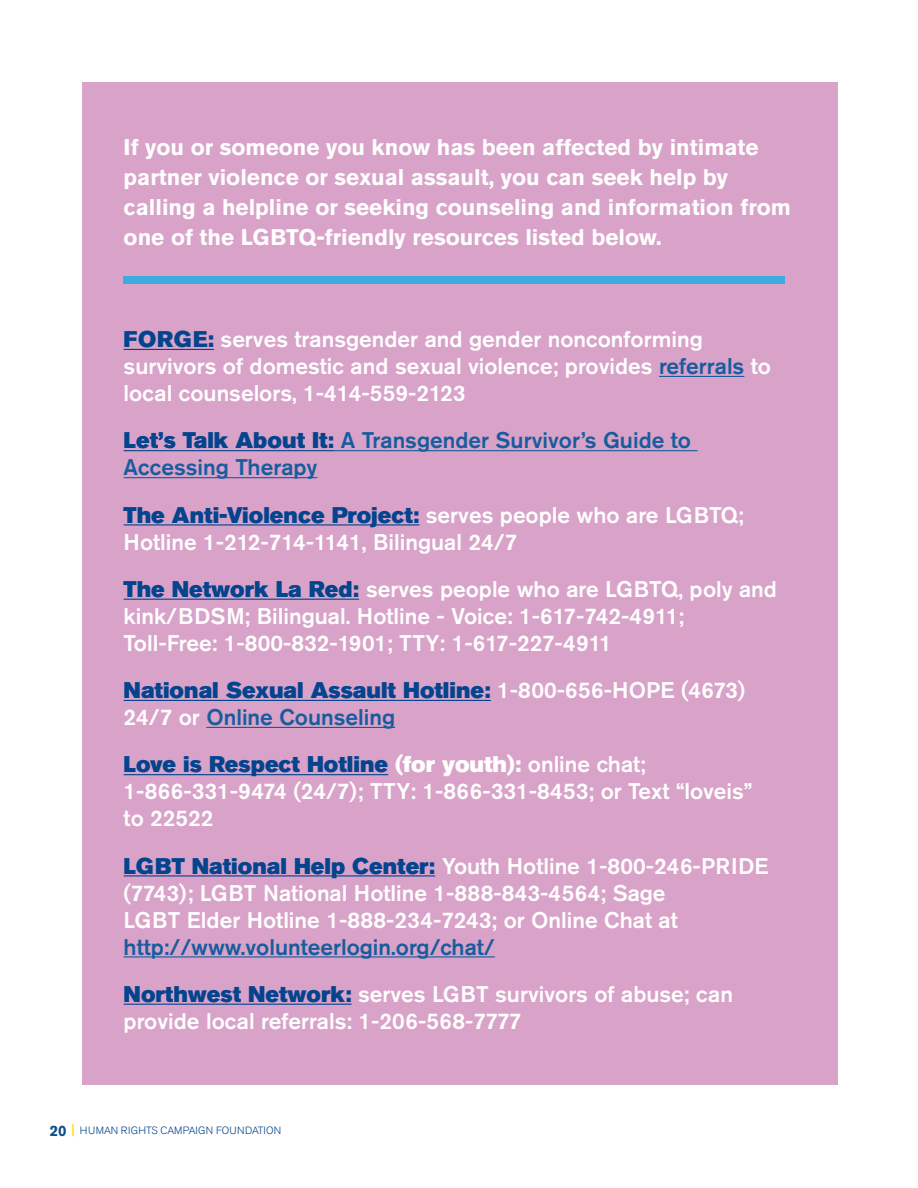
<style>
.page{position:relative;width:918px;height:1188px;background:#fff}
.page>*{position:absolute;margin:0;border:0;box-sizing:border-box;transform-origin:0 0}
.t1{font:500 22.5px/27px "Akzidenz Grotesk Pro";color:#fff}
.Body_Copy_NO_Indent{font:700 22.5px/30px "Akzidenz Grotesk Pro";color:#fff}
.t2{font:22.5px/27px "Akzidenz Grotesk Pro Super";color:#02448d}
.t3{font:500 22.5px/27px "Akzidenz Grotesk Pro";color:#175d9e}
._123_Titles{font:700 15px "Akzidenz Grotesk Pro";color:#0d4d8d}
.t4{font:300 10.5px "Akzidenz Grotesk Pro";letter-spacing:.02em;color:#02448d}
.s1{font-family:"Akzidenz Grotesk Pro Super";font-weight:400;color:#02448d}
.s2{color:#175d9e}
.s3{font-family:"Akzidenz Grotesk Pro";font-weight:500;color:#fff}
.s4{font-family:"Akzidenz Grotesk Pro";font-weight:500;color:#175d9e}
.s5{font-family:"Akzidenz Grotesk Pro Super";font-weight:400}
</style>
<div class="page">
<svg style="left:72px;top:1124px;width:2px;height:12px"></svg>
<div style="left:82px;top:82px;width:756px;height:1002px;background:#d9a2c8"></div>
<hr style="left:124px;top:349px;width:90px;height:1px;background:#02448d">
<hr style="left:659px;top:376px;width:85px;height:1px;background:#175d9e">
<hr style="left:124px;top:450px;width:210px;height:1px;background:#02448d">
<hr style="left:334px;top:450px;width:364px;height:1px;background:#175d9e">
<hr style="left:124px;top:477px;width:193px;height:1px;background:#175d9e">
<hr style="left:124px;top:524px;width:295px;height:1px;background:#02448d">
<hr style="left:124px;top:599px;width:235px;height:1px;background:#02448d">
<hr style="left:124px;top:700px;width:367px;height:1px;background:#02448d">
<hr style="left:206px;top:727px;width:189px;height:1px;background:#175d9e">
<hr style="left:124px;top:774px;width:264px;height:1px;background:#02448d">
<hr style="left:124px;top:875px;width:311px;height:1px;background:#02448d">
<hr style="left:124px;top:956px;width:371px;height:1px;background:#175d9e">
<hr style="left:124px;top:1004px;width:228px;height:1px;background:#02448d">
<div style="left:124px;top:276px;width:661px;height:8px;background:#3daae0"></div>
<p class="Body_Copy_NO_Indent" style="left:124px;top:132px;width:669px">If you or someone you know has been affected by intimate partner violence or sexual assault, you can seek help by calling a helpline or seeking counseling and information from one of the LGBTQ-friendly resources listed below.</p>
<p class="t1" style="left:124px;top:325px;width:649px"><span class="s1">FORGE:</span> serves transgender and gender nonconforming survivors of domestic and sexual violence; provides <span class="s2">referrals</span> to local counselors, 1-414-559-2123</p>
<p class="t3" style="left:124px;top:427px;width:569px"><span class="s1">Let’s Talk About It:</span> A Transgender Survivor’s Guide to<br>Accessing Therapy</p>
<p class="t1" style="left:124px;top:501px;width:622px"><span class="s1">The Anti-Violence Project:</span> serves people who are LGBTQ;<br>Hotline 1-212-714-1141, Bilingual 24/7</p>
<p class="t1" style="left:124px;top:575px;width:655px"><span class="s1">The Network La Red:</span> serves people who are LGBTQ, poly and kink/BDSM; Bilingual. Hotline - Voice: 1-617-742-4911;<br>Toll-Free: 1-800-832-1901; TTY: 1-617-227-4911</p>
<p class="t2" style="left:124px;top:677px;width:623px">National Sexual Assault Hotline: <span class="s3">1-800-656-HOPE (4673)<br>24/7 or</span> <span class="s4">Online Counseling</span></p>
<p class="t1" style="left:124px;top:751px;width:630px"><span class="s1">Love is Respect Hotline</span> <span class="s5">(for youth):</span> online chat;<br>1-866-331-9474 (24/7); TTY: 1-866-331-8453; or Text “loveis” to 22522</p>
<p class="t1" style="left:124px;top:852px;width:646px"><span class="s1">LGBT National Help Center:</span> Youth Hotline 1-800-246-PRIDE (7743); LGBT National Hotline 1-888-843-4564; Sage<br>LGBT Elder Hotline 1-888-234-7243; or Online Chat at <span class="s2">http://www.volunteerlogin.org/chat/</span></p>
<p class="t1" style="left:124px;top:980px;width:611px"><span class="s1">Northwest Network:</span> serves LGBT survivors of abuse; can provide local referrals: 1-206-568-7777</p>
<p class="_123_Titles" style="left:50px;top:1121px;width:18px">20</p>
<p class="t4" style="left:80px;top:1124px;width:203px">HUMAN RIGHTS CAMPAIGN FOUNDATION</p>
</div>
